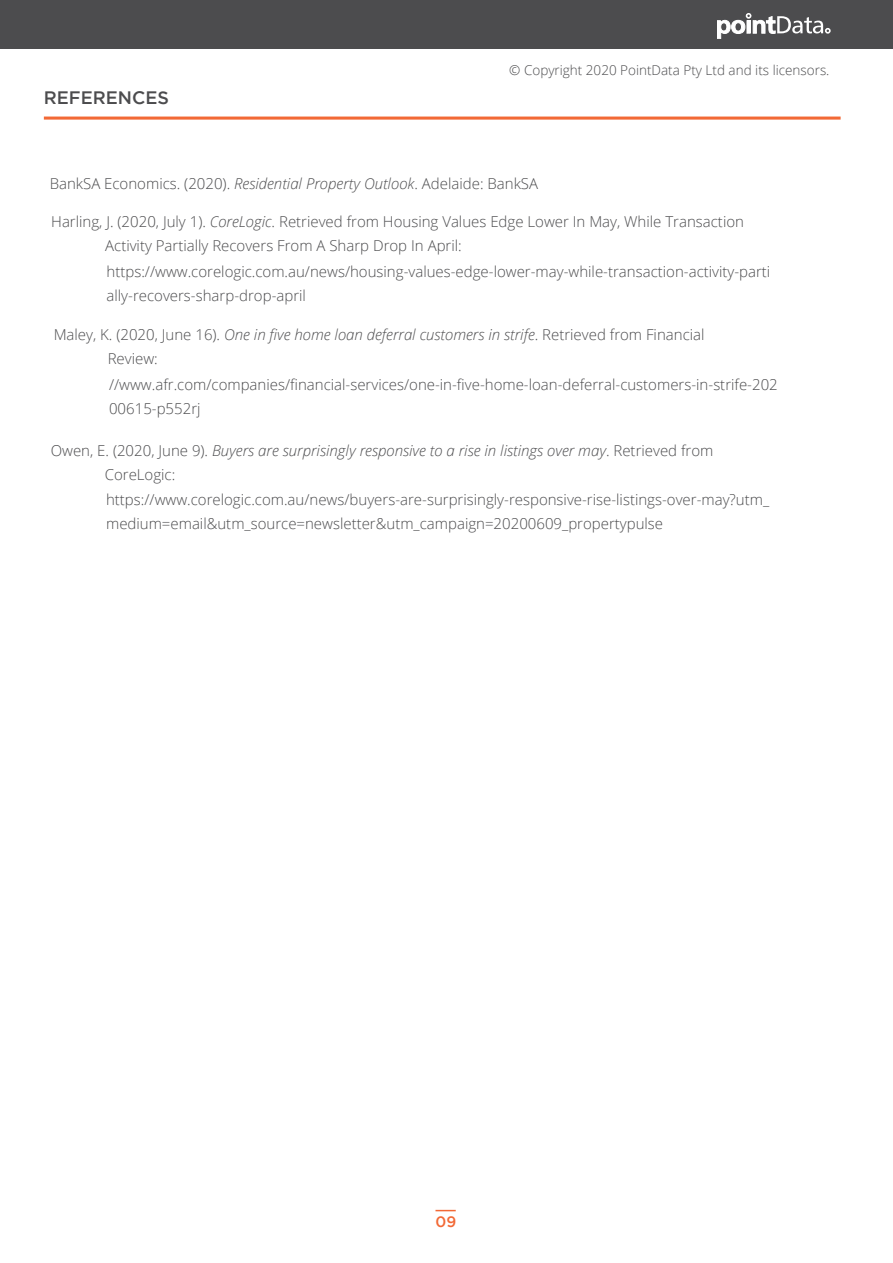
<style>
.page{position:relative;width:893px;height:1263px;background:#fff}
.page>*{position:absolute;margin:0;border:0;box-sizing:border-box;transform-origin:0 0}
.t1{font:500 18px "Gotham";color:#4c4c4e}
.t2{font:300 15px/24px "Open Sans";color:#4c4c4e}
.t3{font:italic 300 15px/24px "Open Sans";color:#4c4c4e}
.t4{font:500 15px "Gotham";color:#f26936}
.t5{font:300 13.5px "Open Sans";color:#4c4c4e}
.s1{font-style:italic}
.s2{font-style:normal}
</style>
<div class="page">
<div style="left:0;top:0;width:893px;height:49px;background:#4c4c4e"></div>
<svg style="left:717px;top:13px;width:114px;height:26px"></svg>
<svg style="left:435px;top:1210px;width:21px;height:1px"></svg>
<hr style="left:44px;top:117px;width:797px;height:3px;background:#f26936">
<p class="t1" style="left:44px;top:87px;width:127px">REFERENCES</p>
<p class="t5" style="left:509px;top:65px;width:322px">© Copyright 2020 PointData Pty Ltd and its licensors.</p>
<p class="t2" style="left:50px;top:171px;width:490px">BankSA Economics. (2020). <span class="s1">Residential Property Outlook</span>. Adelaide: BankSA</p>
<p class="t2" style="left:105px;top:211px;width:640px;text-indent:-54px">Harling, J. (2020, July 1). <span class="s1">CoreLogic</span>. Retrieved from Housing Values Edge Lower In May, While Transaction<br>Activity Partially Recovers From A Sharp Drop In April:</p>
<p class="t2" style="left:107px;top:261px;width:665px">https://www.corelogic.com.au/news/housing-values-edge-lower-may-while-transaction-activity-parti ally-recovers-sharp-drop-april</p>
<p class="t2" style="left:108px;top:322px;width:598px;text-indent:-54px">Maley, K. (2020, June 16). <span class="s1">One in five home loan deferral customers in strife</span>. Retrieved from Financial<br>Review:</p>
<p class="t2" style="left:109px;top:372px;width:670px">//www.afr.com/companies/financial-services/one-in-five-home-loan-deferral-customers-in-strife-202<br>00615-p552rj</p>
<p class="t3" style="left:105px;top:437px;width:610px;text-indent:-54px"><span class="s2">Owen, E. (2020, June 9).</span> Buyers are surprisingly responsive to a rise in listings over may<span class="s2">. Retrieved from<br>CoreLogic:</span></p>
<p class="t2" style="left:106px;top:489px;width:665px">https://www.corelogic.com.au/news/buyers-are-surprisingly-responsive-rise-listings-over-may?utm_ medium=email&amp;utm_source=newsletter&amp;utm_campaign=20200609_propertypulse</p>
<p class="t4" style="left:435px;top:1213px;width:22px">09</p>
</div>
